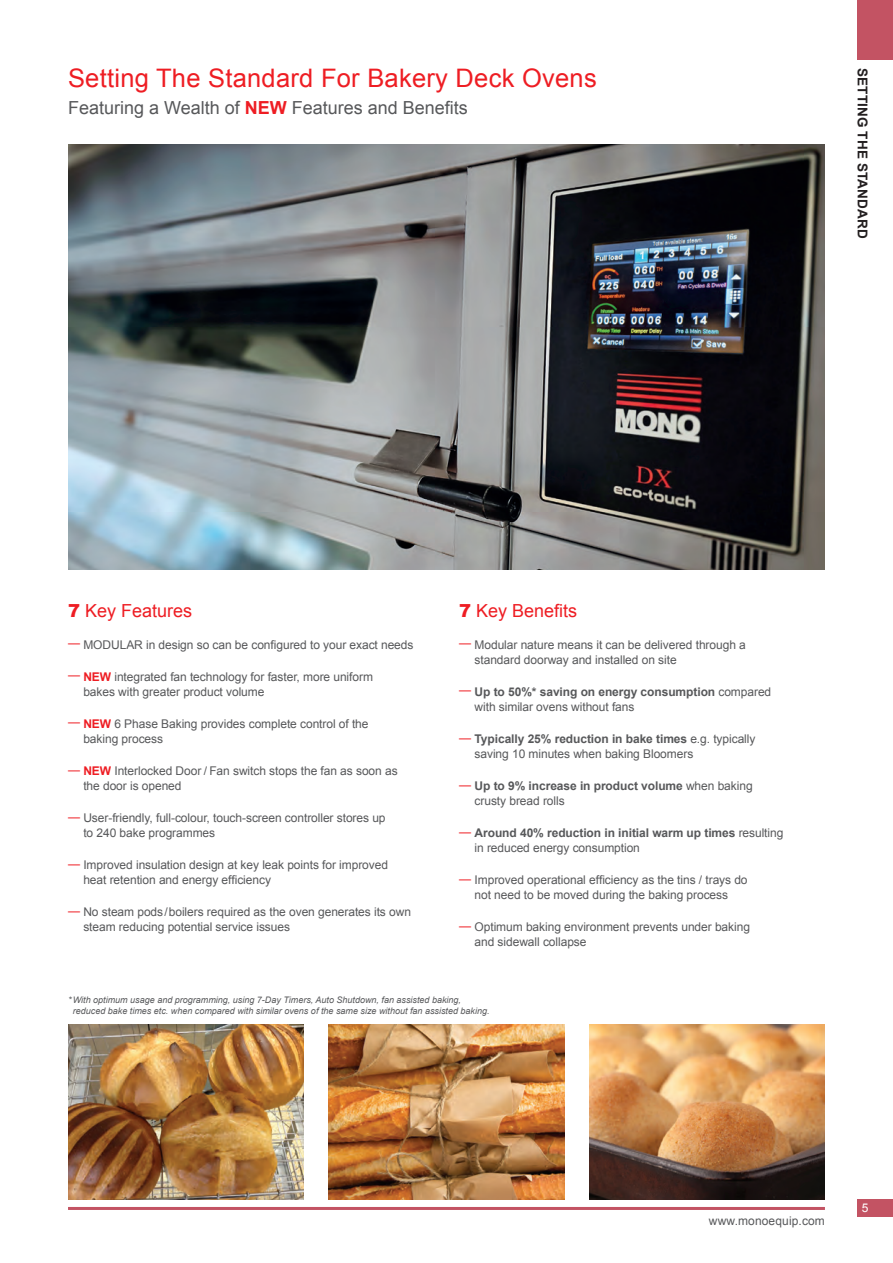
<style>
.page{position:relative;width:893px;height:1263px;background:#fff}
.page>*{position:absolute;margin:0;border:0;box-sizing:border-box;transform-origin:0 0}
.Page_header{font:25.5px "Arial";letter-spacing:.01em;color:#ee1d23}
.Page_header_2_Grey{font:18px "Arial";color:#57585a}
.Sub_head_red{font:18px "Arial";color:#ee1d23}
.Side_section_title{font:700 13.5px "Arial";letter-spacing:.01em;color:#231f20}
.Equip_Guide_list{font:12px/15px "Arial";letter-spacing:-.005em;color:#57585a}
.Equip_Guide_list-2{font:700 12px/15px "Arial";letter-spacing:-.005em;color:#57585a}
.Folio{font:12px "Arial";color:#fff}
.t1{font:italic 9px/10.5px "Arial";color:#57585a}
.s1{font-weight:700;color:#ee1d23}
.s2{font-weight:900}
.s3{color:#ee1d23}
.s4{font-weight:700}
.s5{font-weight:400;color:#ee1d23}
.s6{font-weight:400}
</style>
<div class="page">
<img style="left:68px;top:145px;width:757px;height:425px">
<div style="left:858px;top:0;width:35px;height:60px;background:#c35363"></div>
<img style="left:68px;top:1025px;width:235px;height:174px">
<img style="left:590px;top:1025px;width:235px;height:174px">
<img style="left:329px;top:1025px;width:235px;height:174px">
<hr style="left:68px;top:1207px;width:757px;height:3px;background:#c35363">
<div style="left:858px;top:1200px;width:35px;height:17px;background:#c35363"></div>
<p class="Page_header" style="left:68px;top:61px;width:530px">Setting The Standard For Bakery Deck Ovens</p>
<p class="Page_header_2_Grey" style="left:68px;top:95px;width:401px">Featuring a Wealth of <span class="s1">NEW</span> Features and Benefits</p>
<p class="Side_section_title" style="left:871px;top:68px;width:172px;rotate:90deg">SETTING THE STANDARD</p>
<p class="Sub_head_red" style="left:68px;top:599px;width:126px"><span class="s2">7</span> Key Features</p>
<p class="Equip_Guide_list" style="left:68px;top:637px;width:347px"><span class="s3">—</span> MODULAR in design so can be configured to your exact needs</p>
<p class="Equip_Guide_list" style="left:83px;top:669px;width:291px;text-indent:-15px"><span class="s3">—</span> <span class="s1">NEW</span> integrated fan technology for faster, more uniform bakes with greater product volume</p>
<p class="Equip_Guide_list" style="left:83px;top:716px;width:287px;text-indent:-15px"><span class="s3">—</span> <span class="s1">NEW</span> 6 Phase Baking provides complete control of the baking process</p>
<p class="Equip_Guide_list" style="left:83px;top:763px;width:316px;text-indent:-15px"><span class="s3">—</span> <span class="s1">NEW</span> Interlocked Door / Fan switch stops the fan as soon as the door is opened</p>
<p class="Equip_Guide_list" style="left:83px;top:810px;width:304px;text-indent:-15px"><span class="s3">—</span> User-friendly, full-colour, touch-screen controller stores up to 240 bake programmes</p>
<p class="Equip_Guide_list" style="left:83px;top:857px;width:306px;text-indent:-15px"><span class="s3">—</span> Improved insulation design at key leak points for improved heat retention and energy efficiency</p>
<p class="Equip_Guide_list" style="left:83px;top:904px;width:329px;text-indent:-15px"><span class="s3">—</span> No steam pods/boilers required as the oven generates its own steam reducing potential service issues</p>
<p class="Sub_head_red" style="left:459px;top:599px;width:120px"><span class="s2">7</span> Key Benefits</p>
<p class="Equip_Guide_list" style="left:475px;top:637px;width:273px;text-indent:-15px"><span class="s3">—</span> Modular nature means it can be delivered through a standard doorway and installed on site</p>
<p class="Equip_Guide_list" style="left:475px;top:684px;width:298px;text-indent:-15px"><span class="s3">—</span> <span class="s4">Up to 50%* saving on energy consumption</span> compared with similar ovens without fans</p>
<p class="Equip_Guide_list" style="left:475px;top:731px;width:282px;text-indent:-15px"><span class="s3">—</span> <span class="s4">Typically 25% reduction in bake times</span> e.g. typically saving 10 minutes when baking Bloomers</p>
<p class="Equip_Guide_list-2" style="left:475px;top:779px;width:280px;text-indent:-15px"><span class="s5">—</span> Up to 9% increase in product volume <span class="s6">when baking crusty bread rolls</span></p>
<p class="Equip_Guide_list-2" style="left:475px;top:826px;width:310px;text-indent:-15px"><span class="s5">—</span> Around 40% reduction in initial warm up times <span class="s6">resulting in reduced energy consumption</span></p>
<p class="Equip_Guide_list" style="left:459px;top:872px;width:290px;text-align:center"><span class="s3">—</span> Improved operational efficiency as the tins / trays do not need to be moved during the baking process</p>
<p class="Equip_Guide_list" style="left:475px;top:919px;width:277px;text-indent:-15px"><span class="s3">—</span> Optimum baking environment prevents under baking and sidewall collapse</p>
<p class="t1" style="left:73px;top:995px;width:418px;text-indent:-5px">*With optimum usage and programming, using 7-Day Timers, Auto Shutdown, fan assisted baking, reduced bake times etc. when compared with similar ovens of the same size without fan assisted baking.</p>
<p class="Equip_Guide_list" style="left:709px;top:1213px;width:117px">www.monoequip.com</p>
<p class="Folio" style="left:862px;top:1200px;width:8px">5</p>
</div>
